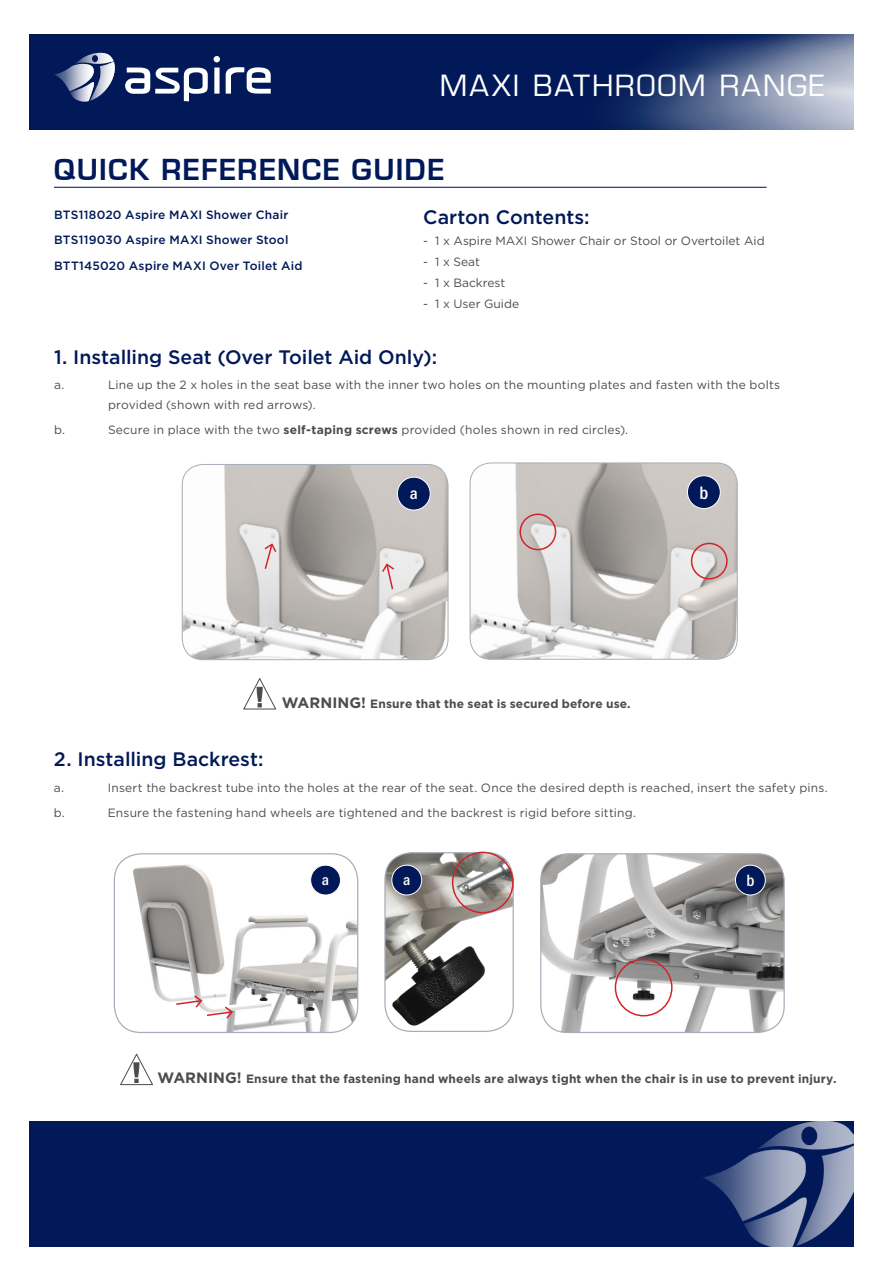
<style>
.page{position:relative;width:893px;height:1263px;background:#fff}
.page>*{position:absolute;margin:0;border:0;box-sizing:border-box;transform-origin:0 0}
.chapter_title{font:700 31.5px "Eurostile";letter-spacing:.045em;color:#011958}
.t1{font:28.5px "Eurostile LT Std";letter-spacing:.07em;color:#fff}
.body{font:500 19.5px "Gotham";color:#011958}
.subsub{font:500 19.5px "Gotham";color:#011958}
.t2{font:500 condensed 18.6px "Franklin Gothic";color:#fff}
.t3{font:500 condensed 17.1px "Franklin Gothic";color:#fff}
.t4{font:500 condensed 16.95px "Franklin Gothic";color:#fff}
.t5{font:500 condensed 15.6px "Franklin Gothic";color:#fff}
.body-2{font:12px/19.5px "Gotham";letter-spacing:.015em;color:#4b4c4d}
.bulletpoints{font:12px "Gotham";letter-spacing:.015em;color:#4b4c4d}
.body-bullet_no_space{font:700 12px "Gotham";letter-spacing:.01em;color:#4b4c4d}
.bulletpoints-2{font:500 12px "Gotham";letter-spacing:.015em;color:#011958}
.subsub-2{font:12px "Gotham";color:#4b4c4d}
.s1{font-weight:700}
.s2{font-size:15px}
</style>
<div class="page">
<div style="left:32px;top:34px;width:822px;height:96px;background:#011958"></div>
<img style="left:619px;top:34px;width:235px;height:96px">
<svg style="left:125px;top:68px;width:83px;height:33px"></svg>
<svg style="left:214px;top:56px;width:6px;height:38px"></svg>
<svg style="left:226px;top:67px;width:45px;height:27px"></svg>
<svg style="left:54px;top:53px;width:61px;height:49px"></svg>
<div style="left:29px;top:1121px;width:825px;height:125px;background:#011958"></div>
<img style="left:700px;top:1121px;width:154px;height:126px">
<hr style="left:54px;top:187px;width:713px;height:1px;background:#011958">
<svg style="left:120px;top:1053px;width:33px;height:32px"></svg>
<img style="left:114px;top:854px;width:244px;height:178px">
<div style="left:114px;top:853px;width:244px;height:180px;border:1px solid #a7aeb9;border-radius:27px"></div>
<div style="left:311px;top:865px;width:29px;height:30px;background:#011958;border-radius:50%"></div>
<div style="left:310px;top:865px;width:31px;height:30px;border:1px solid #fff;border-radius:50%"></div>
<svg style="left:175px;top:994px;width:59px;height:26px"></svg>
<img style="left:541px;top:854px;width:243px;height:178px">
<div style="left:540px;top:853px;width:245px;height:180px;border:1px solid #a7aeb9;border-radius:27px"></div>
<div style="left:735px;top:865px;width:30px;height:30px;background:#011958;border-radius:50%"></div>
<div style="left:735px;top:865px;width:31px;height:30px;border:1px solid #fff;border-radius:50%"></div>
<div style="left:615px;top:958px;width:58px;height:58px;border:2px solid #d1232a;border-radius:50%"></div>
<svg style="left:243px;top:678px;width:33px;height:32px"></svg>
<img style="left:182px;top:464px;width:266px;height:196px">
<div style="left:182px;top:464px;width:266px;height:196px;border:1px solid #a7aeb9;border-radius:21px"></div>
<img style="left:470px;top:464px;width:267px;height:195px">
<div style="left:470px;top:462px;width:268px;height:198px;border:1px solid #a7aeb9;border-radius:21px"></div>
<div style="left:397px;top:477px;width:33px;height:33px;background:#011958;border-radius:50%"></div>
<div style="left:397px;top:477px;width:34px;height:33px;border:1px solid #fff;border-radius:50%"></div>
<div style="left:687px;top:476px;width:33px;height:32px;background:#011958;border-radius:50%"></div>
<div style="left:687px;top:475px;width:34px;height:34px;border:1px solid #fff;border-radius:50%"></div>
<div style="left:519px;top:513px;width:37px;height:37px;border:2px solid #d1232a;border-radius:50%"></div>
<div style="left:691px;top:543px;width:37px;height:36px;border:2px solid #d1232a;border-radius:50%"></div>
<svg style="left:381px;top:562px;width:15px;height:29px"></svg>
<svg style="left:263px;top:542px;width:15px;height:29px"></svg>
<img style="left:385px;top:853px;width:128px;height:178px">
<div style="left:384px;top:852px;width:130px;height:180px;border:1px solid #a7aeb9;border-radius:27px"></div>
<div style="left:392px;top:865px;width:30px;height:30px;background:#011958;border-radius:50%"></div>
<div style="left:391px;top:865px;width:31px;height:30px;border:1px solid #fff;border-radius:50%"></div>
<div style="left:452px;top:852px;width:62px;height:61px;border:2px solid #d1232a;border-radius:50%"></div>
<h2 class="t1" style="left:440px;top:68px;width:386px">MAXI BATHROOM RANGE</h2>
<p class="chapter_title" style="left:54px;top:152px;width:392px">QUICK REFERENCE GUIDE</p>
<p class="subsub" style="left:423px;top:206px;width:168px">Carton Contents:</p>
<p class="subsub-2" style="left:423px;top:233px;width:343px">- 1 x Aspire MAXI Shower Chair or Stool or Overtoilet Aid</p>
<p class="subsub-2" style="left:423px;top:254px;width:58px">- 1 x Seat</p>
<p class="subsub-2" style="left:423px;top:275px;width:84px">- 1 x Backrest</p>
<p class="subsub-2" style="left:423px;top:296px;width:98px">- 1 x User Guide</p>
<p class="bulletpoints-2" style="left:54px;top:208px;width:236px">BTS118020 Aspire MAXI Shower Chair</p>
<p class="bulletpoints-2" style="left:54px;top:233px;width:236px">BTS119030 Aspire MAXI Shower Stool</p>
<p class="bulletpoints-2" style="left:54px;top:258px;width:250px">BTT145020 Aspire MAXI Over Toilet Aid</p>
<p class="body" style="left:54px;top:346px;width:385px">1. Installing Seat (Over Toilet Aid Only):</p>
<p class="body-2" style="left:54px;top:375px;width:12px">a.</p>
<p class="body-2" style="left:108px;top:375px;width:674px">Line up the 2 x holes in the seat base with the inner two holes on the mounting plates and fasten with the bolts provided (shown with red arrows).</p>
<p class="bulletpoints" style="left:54px;top:422px;width:13px">b.</p>
<p class="bulletpoints" style="left:108px;top:422px;width:522px">Secure in place with the two <span class="s1">self-taping screws</span> provided (holes shown in red circles).</p>
<p class="t3" style="left:410px;top:484px;width:9px">a</p>
<p class="t2" style="left:699px;top:482px;width:10px">b</p>
<p class="body-bullet_no_space" style="left:282px;top:695px;width:351px"><span class="s2">WARNING!</span> Ensure that the seat is secured before use.</p>
<p class="body" style="left:54px;top:748px;width:211px">2. Installing Backrest:</p>
<p class="body-2" style="left:54px;top:777px;width:12px">a.</p>
<p class="body-2" style="left:108px;top:777px;width:721px">Insert the backrest tube into the holes at the rear of the seat. Once the desired depth is reached, insert the safety pins.</p>
<p class="bulletpoints" style="left:54px;top:805px;width:13px">b.</p>
<p class="bulletpoints" style="left:108px;top:805px;width:530px">Ensure the fastening hand wheels are tightened and the backrest is rigid before sitting.</p>
<p class="t5" style="left:322px;top:871px;width:9px">a</p>
<p class="t4" style="left:746px;top:871px;width:10px">b</p>
<p class="t5" style="left:403px;top:871px;width:9px">a</p>
<p class="body-bullet_no_space" style="left:157px;top:1071px;width:680px"><span class="s2">WARNING!</span> Ensure that the fastening hand wheels are always tight when the chair is in use to prevent injury.</p>
</div>
